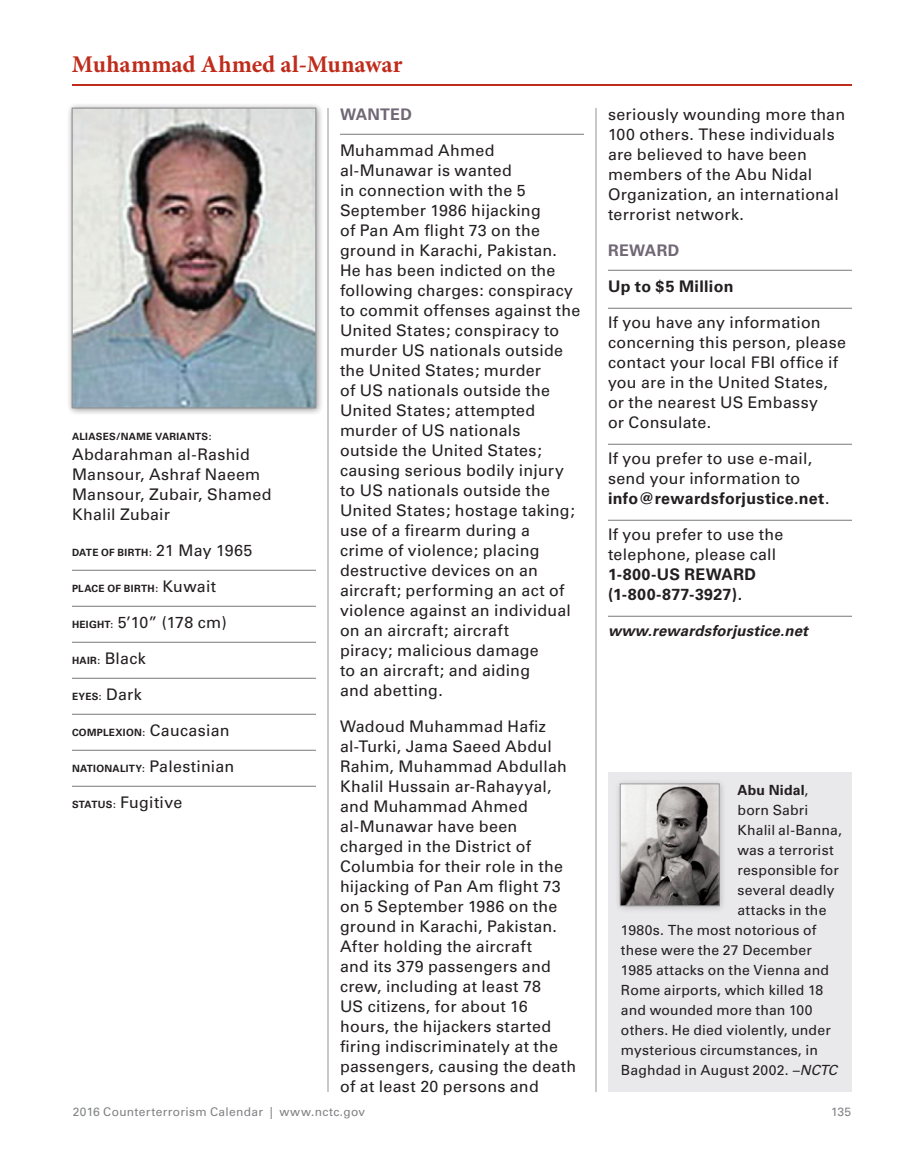
<style>
.page{position:relative;width:900px;height:1152px;background:#fff}
.page>*{position:absolute;margin:0;border:0;box-sizing:border-box;transform-origin:0 0}
.Individual___Group_n{font:700 24px "Minion Pro";color:#c02c1b}
.Body{font:16px/20px "Univers";letter-spacing:.015em;color:#231f20}
.Body_Reward{font:16px/20px "Univers";letter-spacing:.015em;color:#231f20}
.Attributes_last{font:16px/20px "Univers";letter-spacing:.015em;color:#231f20}
.Attributes_line{font:16px "Univers";color:#231f20}
.Body_Reward-2{font:700 16px "Univers";letter-spacing:.02em;color:#231f20}
.Wanted_Reward{font:700 16px "Univers";letter-spacing:.02em;color:#716776}
.rewardsforjustice_ne{font:italic 700 15px "Univers";letter-spacing:.01em;color:#231f20}
.Body-2{font:14px "Univers";letter-spacing:.01em;color:#231f20}
.Body-3{font:700 14px "Univers";letter-spacing:.015em;color:#231f20}
.t1{font:12px "Univers";letter-spacing:.03em;color:#808285}
.Attributes_line-2{font:700 10px "Univers";letter-spacing:.03em;color:#231f20}
.Attributes_last-2{font:700 10px "Univers";letter-spacing:.03em;color:#231f20}
.s1{font-weight:400;font-size:16px}
.s2{font-weight:700;font-size:10px}
.s3{font-weight:700}
.s4{font-weight:400}
.s5{font-style:italic}
</style>
<div class="page">
<hr style="left:328px;top:108px;width:1px;height:984px;background:#939598">
<hr style="left:596px;top:108px;width:1px;height:984px;background:#939598">
<hr style="left:72px;top:570px;width:244px;height:1px;background:#76787b">
<hr style="left:72px;top:606px;width:244px;height:1px;background:#76787b">
<hr style="left:72px;top:642px;width:244px;height:1px;background:#76787b">
<hr style="left:72px;top:678px;width:244px;height:1px;background:#76787b">
<hr style="left:72px;top:714px;width:244px;height:1px;background:#76787b">
<hr style="left:72px;top:750px;width:244px;height:1px;background:#76787b">
<hr style="left:72px;top:786px;width:244px;height:1px;background:#76787b">
<hr style="left:340px;top:134px;width:244px;height:1px;background:#76787b">
<hr style="left:608px;top:270px;width:244px;height:1px;background:#76787b">
<hr style="left:608px;top:308px;width:244px;height:1px;background:#76787b">
<hr style="left:608px;top:444px;width:244px;height:1px;background:#76787b">
<hr style="left:608px;top:520px;width:244px;height:1px;background:#76787b">
<hr style="left:608px;top:616px;width:244px;height:1px;background:#76787b">
<div style="left:66px;top:102px;width:258px;height:314px;background:#231f20;opacity:.25"></div>
<img style="left:74px;top:110px;width:240px;height:296px">
<div style="left:72px;top:108px;width:244px;height:300px;border:1px solid #939598"></div>
<div style="left:608px;top:772px;width:244px;height:320px;background:#e9e8eb"></div>
<div style="left:614px;top:778px;width:113px;height:136px;background:#231f20;opacity:.25"></div>
<img style="left:622px;top:786px;width:96px;height:118px">
<div style="left:620px;top:784px;width:100px;height:122px;border:1px solid #939598"></div>
<hr style="left:72px;top:84px;width:780px;height:2px;background:#c02c1b">
<p class="Individual___Group_n" style="left:72px;top:47px;width:332px">Muhammad Ahmed al-Munawar</p>
<p class="Attributes_last-2" style="left:72px;top:431px;width:141px">ALIASES/NAME VARIANTS:</p>
<p class="Attributes_last" style="left:72px;top:444px;width:201px">Abdarahman al-Rashid<br>Mansour, Ashraf Naeem<br>Mansour, Zubair, Shamed<br>Khalil Zubair</p>
<p class="Attributes_line-2" style="left:72px;top:547px;width:182px">DATE OF BIRTH: <span class="s1">21 May 1965</span></p>
<p class="Attributes_line-2" style="left:72px;top:583px;width:146px">PLACE OF BIRTH: <span class="s1">Kuwait</span></p>
<p class="Attributes_line" style="left:72px;top:613px;width:156px"><span class="s2">HEIGHT:</span> 5’10” (178 cm)</p>
<p class="Attributes_line-2" style="left:72px;top:655px;width:75px">HAIR: <span class="s1">Black</span></p>
<p class="Attributes_line-2" style="left:72px;top:691px;width:71px">EYES: <span class="s1">Dark</span></p>
<p class="Attributes_line-2" style="left:72px;top:727px;width:159px">COMPLEXION: <span class="s1">Caucasian</span></p>
<p class="Attributes_line-2" style="left:72px;top:763px;width:164px">NATIONALITY: <span class="s1">Palestinian</span></p>
<p class="Attributes_last" style="left:72px;top:792px;width:112px"><span class="s2">STATUS:</span> Fugitive</p>
<p class="Wanted_Reward" style="left:340px;top:105px;width:73px">WANTED</p>
<p class="Body" style="left:340px;top:140px;width:242px">Muhammad Ahmed al-Munawar is wanted<br>in connection with the 5<br>September 1986 hijacking<br>of Pan Am flight 73 on the ground in Karachi, Pakistan.<br>He has been indicted on the following charges: conspiracy to commit offenses against the<br>United States; conspiracy to murder US nationals outside the United States; murder<br>of US nationals outside the<br>United States; attempted murder of US nationals outside the United States; causing serious bodily injury to US nationals outside the<br>United States; hostage taking; use of a firearm during a<br>crime of violence; placing destructive devices on an aircraft; performing an act of violence against an individual on an aircraft; aircraft<br>piracy; malicious damage<br>to an aircraft; and aiding<br>and abetting.</p>
<p class="Body" style="left:340px;top:716px;width:238px">Wadoud Muhammad Hafiz al-Turki, Jama Saeed Abdul<br>Rahim, Muhammad Abdullah<br>Khalil Hussain ar-Rahayyal, and Muhammad Ahmed al-Munawar have been charged in the District of<br>Columbia for their role in the hijacking of Pan Am flight 73 on 5 September 1986 on the ground in Karachi, Pakistan.<br>After holding the aircraft<br>and its 379 passengers and crew, including at least 78<br>US citizens, for about 16 hours, the hijackers started firing indiscriminately at the passengers, causing the death of at least 20 persons and</p>
<p class="Body" style="left:608px;top:104px;width:239px">seriously wounding more than<br>100 others. These individuals are believed to have been members of the Abu Nidal<br>Organization, an international terrorist network.</p>
<p class="Wanted_Reward" style="left:608px;top:241px;width:73px">REWARD</p>
<p class="Body_Reward-2" style="left:608px;top:277px;width:127px">Up to $5 Million</p>
<p class="Body_Reward" style="left:608px;top:312px;width:239px">If you have any information concerning this person, please contact your local FBI office if you are in the United States, or the nearest US Embassy<br>or Consulate.</p>
<p class="Body_Reward" style="left:608px;top:448px;width:223px">If you prefer to use e-mail, send your information to <span class="s3">info@rewardsforjustice.net</span>.</p>
<p class="Body_Reward" style="left:608px;top:524px;width:177px">If you prefer to use the telephone, please call<br><span class="s3">1-800-US REWARD (1-800-877-3927).</span></p>
<p class="rewardsforjustice_ne" style="left:608px;top:622px;width:202px">www.rewardsforjustice.net</p>
<p class="Body-3" style="left:738px;top:782px;width:73px">Abu Nidal<span class="s4">,</span></p>
<p class="Body-2" style="left:738px;top:802px;width:72px">born Sabri</p>
<p class="Body-2" style="left:738px;top:822px;width:106px">Khalil al‑Banna,</p>
<p class="Body-2" style="left:738px;top:842px;width:98px">was a terrorist</p>
<p class="Body-2" style="left:738px;top:862px;width:103px">responsible for</p>
<p class="Body-2" style="left:738px;top:882px;width:99px">several deadly</p>
<p class="Body-2" style="left:738px;top:902px;width:90px">attacks in the</p>
<p class="Body-2" style="left:621px;top:922px;width:197px">1980s. The most notorious of</p>
<p class="Body-2" style="left:621px;top:942px;width:192px">these were the 27 December</p>
<p class="Body-2" style="left:621px;top:962px;width:210px">1985 attacks on the Vienna and</p>
<p class="Body-2" style="left:621px;top:982px;width:204px">Rome airports, which killed 18</p>
<p class="Body-2" style="left:621px;top:1002px;width:193px">and wounded more than 100</p>
<p class="Body-2" style="left:621px;top:1022px;width:211px">others. He died violently, under</p>
<p class="Body-2" style="left:621px;top:1042px;width:198px">mysterious circumstances, in</p>
<p class="Body-2" style="left:621px;top:1062px;width:218px">Baghdad in August 2002. <span class="s5">–NCTC</span></p>
<p class="t1" style="left:73px;top:1105px;width:294px">2016 Counterterrorism Calendar | www.nctc.gov</p>
<p class="t1" style="left:831px;top:1105px;width:22px">135</p>
</div>
